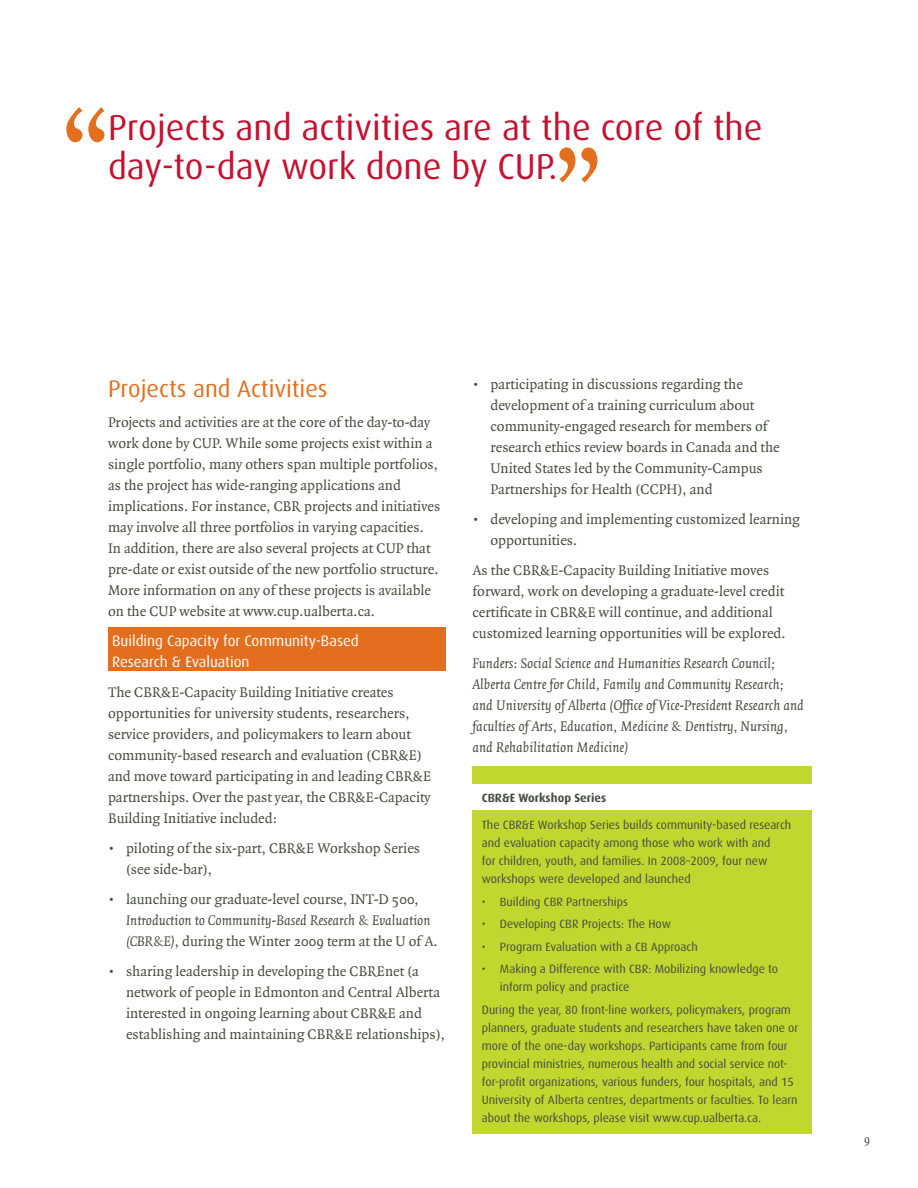
<style>
.page{position:relative;width:918px;height:1188px;background:#fff}
.page>*{position:absolute;margin:0;border:0;box-sizing:border-box;transform-origin:0 0}
.t1{font:123px "Quadraat";color:#e36f1e}
.t2{font:36px/39px "Dax";color:#c41230}
.t3{font:24px "Dax";color:#e36f1e}
.t4{font:15px/21px "Quadraat";color:#444d3e}
.t5{font:italic 15px/21px "Quadraat";color:#444d3e}
.t6{font:15px/21px "Dax";color:#fff}
.t7{font:12px/18px "Dax";color:#444d3e}
.t8{font:700 12px "Dax";color:#444d3e}
.t9{font:12px "Quadraat";color:#444d3e}
.s1{font-style:normal}
</style>
<div class="page">
<hr style="left:0;top:18px;width:1px;height:305px;background:#c1d72f">
<div style="left:472px;top:766px;width:339px;height:368px;background:#c1d72f"></div>
<div style="left:108px;top:627px;width:338px;height:44px;background:#e36f1e"></div>
<div style="left:466px;top:784px;width:352px;height:26px;background:#fff"></div>
<h1 class="t1" style="left:58px;top:87px;width:57px">“</h1>
<h2 class="t2" style="left:108px;top:108px;width:656px">Projects and activities are at the core of the day-to-day work done by CUP.</h2>
<h1 class="t1" style="left:551px;top:125px;width:57px">”</h1>
<h3 class="t3" style="left:108px;top:375px;width:221px">Projects and Activities</h3>
<p class="t4" style="left:108px;top:412px;width:334px">Projects and activities are at the core of the day-to-day work done by CUP. While some projects exist within a single portfolio, many others span multiple portfolios, as the project has wide-ranging applications and implications. For instance, CBR projects and initiatives may involve all three portfolios in varying capacities.<br>In addition, there are also several projects at CUP that pre-date or exist outside of the new portfolio structure.<br>More information on any of these projects is available on the CUP website at www.cup.ualberta.ca.</p>
<p class="t6" style="left:112px;top:630px;width:248px">Building Capacity for Community-Based<br>Research &amp; Evaluation</p>
<p class="t4" style="left:108px;top:682px;width:325px">The CBR&amp;E-Capacity Building Initiative creates opportunities for university students, researchers, service providers, and policymakers to learn about community-based research and evaluation (CBR&amp;E) and move toward participating in and leading CBR&amp;E partnerships. Over the past year, the CBR&amp;E-Capacity Building Initiative included:</p>
<p class="t4" style="left:126px;top:838px;width:296px;text-indent:-18px">• piloting of the six-part, CBR&amp;E Workshop Series (see side-bar),</p>
<p class="t4" style="left:108px;top:889px;width:312px">• launching our graduate-level course, INT-D 500,</p>
<p class="t5" style="left:126px;top:910px;width:313px">Introduction to Community-Based Research &amp; Evaluation (CBR&amp;E)<span class="s1">, during the Winter 2009 term at the U of A.</span></p>
<p class="t4" style="left:126px;top:961px;width:320px;text-indent:-18px">• sharing leadership in developing the CBREnet (a network of people in Edmonton and Central Alberta interested in ongoing learning about CBR&amp;E and establishing and maintaining CBR&amp;E relationships),</p>
<p class="t4" style="left:490px;top:374px;width:291px;text-indent:-18px">• participating in discussions regarding the development of a training curriculum about community-engaged research for members of research ethics review boards in Canada and the United States led by the Community-Campus Partnerships for Health (CCPH), and</p>
<p class="t4" style="left:490px;top:509px;width:311px;text-indent:-18px">• developing and implementing customized learning opportunities.</p>
<p class="t4" style="left:472px;top:560px;width:315px">As the CBR&amp;E-Capacity Building Initiative moves forward, work on developing a graduate-level credit certificate in CBR&amp;E will continue, and additional customized learning opportunities will be explored.</p>
<p class="t5" style="left:472px;top:653px;width:333px">Funders: Social Science and Humanities Research Council; Alberta Centre for Child, Family and Community Research; and University of Alberta (Office of Vice-President Research and faculties of Arts, Education, Medicine &amp; Dentistry, Nursing, and Rehabilitation Medicine)</p>
<p class="t8" style="left:482px;top:791px;width:126px">CBR&amp;E Workshop Series</p>
<p class="t7" style="left:482px;top:816px;width:311px">The CBR&amp;E Workshop Series builds community-based research and evaluation capacity among those who work with and<br>for children, youth, and families. In 2008–2009, four new workshops were developed and launched</p>
<p class="t7" style="left:482px;top:892px;width:147px">• Building CBR Partnerships</p>
<p class="t7" style="left:482px;top:915px;width:191px">• Developing CBR Projects: The How</p>
<p class="t7" style="left:482px;top:937px;width:217px">• Program Evaluation with a CB Approach</p>
<p class="t7" style="left:500px;top:960px;width:280px;text-indent:-18px">• Making a Difference with CBR: Mobilizing knowledge to inform policy and practice</p>
<p class="t7" style="left:482px;top:1000px;width:318px">During the year, 80 front-line workers, policymakers, program planners, graduate students and researchers have taken one or more of the one-day workshops. Participants came from four provincial ministries, numerous health and social service not&shy;for-profit organizations, various funders, four hospitals, and 15<br>University of Alberta centres, departments or faculties. To learn about the workshops, please visit www.cup.ualberta.ca.</p>
<p class="t9" style="left:864px;top:1133px;width:8px">9</p>
</div>
